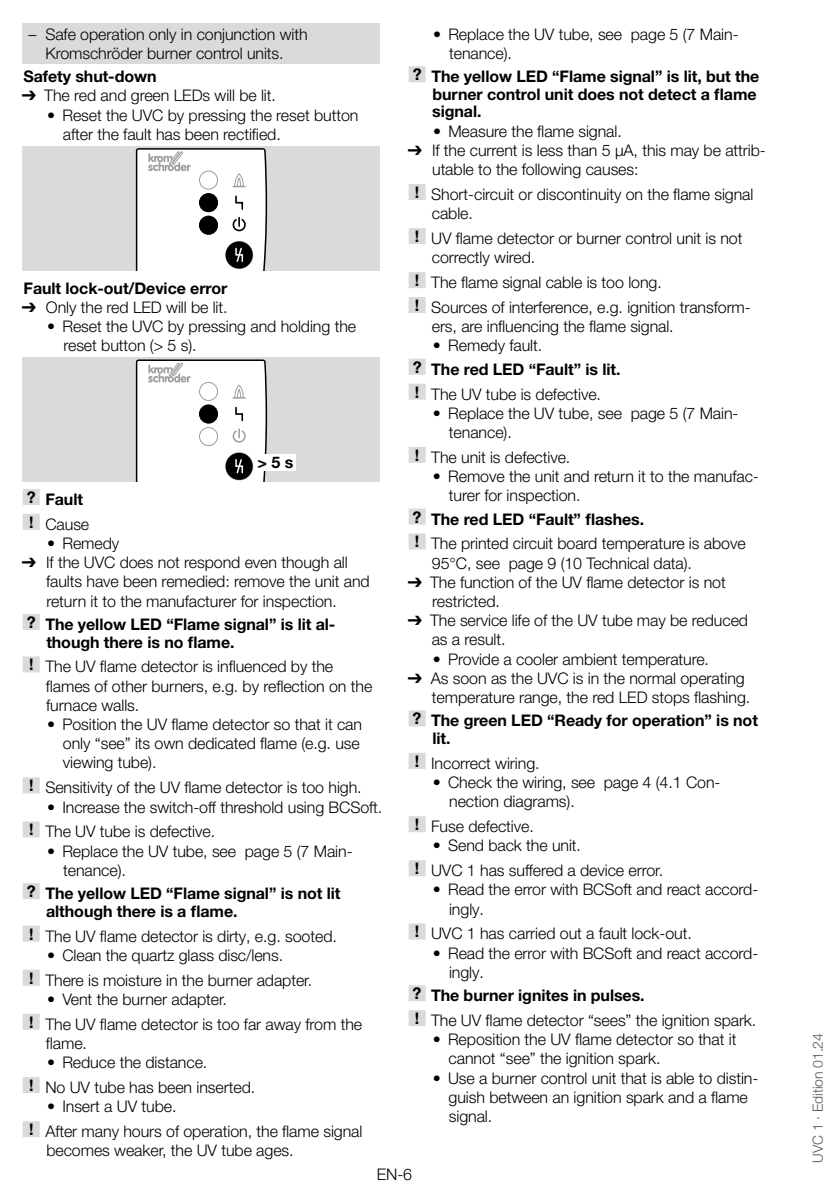
<style>
.page{position:relative;width:840px;height:1191px;background:#fff}
.page>*{position:absolute;margin:0;border:0;box-sizing:border-box;transform-origin:0 0}
.t1{font:300 16px/19.2px "Helvetica Neue LT Pro";letter-spacing:-.005em;color:#000}
.t2{font:700 16px/17.6px "Helvetica Neue LT Pro";letter-spacing:-.005em;color:#000}
.t3{font:300 14px "Helvetica Neue LT Pro";letter-spacing:-.005em;color:#575756}
.s1{font-family:"Arial Unicode MS";font-weight:400}
.s2{font-weight:300}
.s3{font-weight:700}
</style>
<div class="page">
<div style="left:23px;top:23px;width:357px;height:41px;background:#dadada"></div>
<div style="left:23px;top:489px;width:17px;height:16px;background:#dadada"></div>
<div style="left:23px;top:514px;width:17px;height:16px;background:#dadada"></div>
<div style="left:23px;top:614px;width:17px;height:16px;background:#dadada"></div>
<div style="left:23px;top:656px;width:17px;height:16px;background:#dadada"></div>
<div style="left:23px;top:777px;width:17px;height:16px;background:#dadada"></div>
<div style="left:23px;top:821px;width:17px;height:16px;background:#dadada"></div>
<div style="left:23px;top:883px;width:17px;height:16px;background:#dadada"></div>
<div style="left:23px;top:925px;width:17px;height:16px;background:#dadada"></div>
<div style="left:23px;top:969px;width:17px;height:16px;background:#dadada"></div>
<div style="left:23px;top:1013px;width:17px;height:16px;background:#dadada"></div>
<div style="left:23px;top:1077px;width:17px;height:16px;background:#dadada"></div>
<div style="left:23px;top:1121px;width:17px;height:16px;background:#dadada"></div>
<div style="left:23px;top:146px;width:357px;height:124px;background:#dadada"></div>
<svg style="left:136px;top:148px;width:131px;height:122px;background:#e0e0e0"></svg>
<div style="left:23px;top:357px;width:357px;height:125px;background:#dadada"></div>
<div style="left:256px;top:454px;width:39px;height:17px;background:#fff"></div>
<svg style="left:136px;top:359px;width:131px;height:123px;background:#e5e5e5"></svg>
<div style="left:408px;top:66px;width:17px;height:16px;background:#dadada"></div>
<div style="left:408px;top:184px;width:17px;height:16px;background:#dadada"></div>
<div style="left:408px;top:228px;width:17px;height:16px;background:#dadada"></div>
<div style="left:408px;top:272px;width:17px;height:16px;background:#dadada"></div>
<div style="left:408px;top:297px;width:17px;height:16px;background:#dadada"></div>
<div style="left:408px;top:359px;width:17px;height:16px;background:#dadada"></div>
<div style="left:408px;top:383px;width:17px;height:16px;background:#dadada"></div>
<div style="left:408px;top:447px;width:17px;height:16px;background:#dadada"></div>
<div style="left:408px;top:508px;width:17px;height:16px;background:#dadada"></div>
<div style="left:408px;top:533px;width:17px;height:16px;background:#dadada"></div>
<div style="left:408px;top:710px;width:17px;height:16px;background:#dadada"></div>
<div style="left:408px;top:753px;width:17px;height:16px;background:#dadada"></div>
<div style="left:408px;top:816px;width:17px;height:16px;background:#dadada"></div>
<div style="left:408px;top:860px;width:17px;height:16px;background:#dadada"></div>
<div style="left:408px;top:923px;width:17px;height:16px;background:#dadada"></div>
<div style="left:408px;top:985px;width:17px;height:16px;background:#dadada"></div>
<div style="left:408px;top:1010px;width:17px;height:16px;background:#dadada"></div>
<p class="t1" style="left:28px;top:24px;width:280px;text-align:center">– Safe operation only in conjunction with<br>Kromschröder burner control units.</p>
<p class="t2" style="left:23px;top:67px;width:135px">Safety shut-down</p>
<p class="t1" style="left:22px;top:86px;width:255px"><span class="s1">➔</span> The red and green LEDs will be lit.</p>
<p class="t1" style="left:63px;top:105px;width:297px;text-indent:-16px">• Reset the UVC by pressing the reset button after the fault has been rectified.</p>
<p class="t2" style="left:24px;top:279px;width:205px">Fault lock-out/Device error</p>
<p class="t1" style="left:22px;top:297px;width:207px"><span class="s1">➔</span> Only the red LED will be lit.</p>
<p class="t1" style="left:63px;top:316px;width:294px;text-indent:-16px">• Reset the UVC by pressing and holding the reset button (&gt; 5 s).</p>
<p class="t2" style="left:257px;top:453px;width:37px">&gt; 5 s</p>
<p class="t2" style="left:27px;top:486px;width:64px;line-height:24.8px">? Fault ! <span class="s2">Cause</span></p>
<p class="t1" style="left:47px;top:533px;width:74px">• Remedy</p>
<p class="t1" style="left:46px;top:552px;width:325px;text-indent:-24px"><span class="s1">➔</span> If the UVC does not respond even though all faults have been remedied: remove the unit and return it to the manufacturer for inspection.</p>
<p class="t2" style="left:46px;top:615px;width:290px;text-indent:-20px">? The yellow LED “Flame signal” is lit al&shy;though there is no flame.</p>
<p class="t1" style="left:46px;top:657px;width:328px;text-indent:-17px"><span class="s3">!</span> The UV flame detector is influenced by the flames of other burners, e.g. by reflection on the furnace walls.</p>
<p class="t1" style="left:63px;top:714px;width:300px;text-indent:-16px">• Position the UV flame detector so that it can only “see” its own dedicated flame (e.g. use viewing tube).</p>
<p class="t1" style="left:29px;top:777px;width:334px"><span class="s3">!</span> Sensitivity of the UV flame detector is too high.</p>
<p class="t1" style="left:29px;top:794px;width:354px;line-height:24.8px;text-indent:18px">• Increase the switch-off threshold using BCSoft. <span class="s3">!</span> The UV tube is defective.</p>
<p class="t1" style="left:63px;top:841px;width:291px;text-indent:-16px">• Replace the UV tube, see page 5 (7 Main&shy;tenance).</p>
<p class="t2" style="left:46px;top:884px;width:296px;text-indent:-19px">? The yellow LED “Flame signal” is not lit although there is a flame.</p>
<p class="t1" style="left:29px;top:926px;width:309px"><span class="s3">!</span> The UV flame detector is dirty, e.g. sooted.</p>
<p class="t1" style="left:29px;top:942px;width:284px;line-height:24.8px;text-indent:18px">• Clean the quartz glass disc/lens.<br><span class="s3">!</span> There is moisture in the burner adapter.</p>
<p class="t1" style="left:29px;top:986px;width:334px;line-height:24.8px;text-indent:18px">• Vent the burner adapter.<br><span class="s3">!</span> The UV flame detector is too far away from the</p>
<p class="t1" style="left:46px;top:1033px;width:43px">flame.</p>
<p class="t1" style="left:29px;top:1049px;width:227px;line-height:24.8px;text-indent:18px">• Reduce the distance.<br><span class="s3">!</span> No UV tube has been inserted.</p>
<p class="t1" style="left:29px;top:1093px;width:335px;line-height:24.8px;text-indent:18px">• Insert a UV tube.<br><span class="s3">!</span> After many hours of operation, the flame signal</p>
<p class="t1" style="left:46px;top:1140px;width:249px">becomes weaker, the UV tube ages.</p>
<p class="t1" style="left:449px;top:24px;width:291px;text-indent:-16px">• Replace the UV tube, see page 5 (7 Main&shy;tenance).</p>
<p class="t2" style="left:432px;top:67px;width:328px;text-indent:-19px">? The yellow LED “Flame signal” is lit, but the burner control unit does not detect a flame signal.</p>
<p class="t1" style="left:433px;top:121px;width:190px">• Measure the flame signal.</p>
<p class="t1" style="left:432px;top:140px;width:335px;text-indent:-24px"><span class="s1">➔</span> If the current is less than 5 µA, this may be attrib&shy;utable to the following causes:</p>
<p class="t1" style="left:431px;top:184px;width:323px;text-indent:-17px"><span class="s3">!</span> Short-circuit or discontinuity on the flame signal cable.</p>
<p class="t1" style="left:431px;top:228px;width:312px;text-indent:-17px"><span class="s3">!</span> UV flame detector or burner control unit is not correctly wired.</p>
<p class="t1" style="left:414px;top:270px;width:337px;line-height:24.8px"><span class="s3">!</span> The flame signal cable is too long.<br><span class="s3">!</span> Sources of interference, e.g. ignition transform-</p>
<p class="t1" style="left:431px;top:316px;width:243px">ers, are influencing the flame signal.</p>
<p class="t1" style="left:432px;top:336px;width:111px">• Remedy fault.</p>
<p class="t2" style="left:412px;top:356px;width:209px;line-height:24.8px">? The red LED “Fault” is lit. ! <span class="s2">The UV tube is defective.</span></p>
<p class="t1" style="left:448px;top:403px;width:291px;text-indent:-16px">• Replace the UV tube, see page 5 (7 Main&shy;tenance).</p>
<p class="t1" style="left:414px;top:447px;width:157px"><span class="s3">!</span> The unit is defective.</p>
<p class="t1" style="left:448px;top:466px;width:311px;text-indent:-16px">• Remove the unit and return it to the manufac&shy;turer for inspection.</p>
<p class="t1" style="left:412px;top:506px;width:334px;line-height:24.8px"><span class="s3">? The red LED “Fault” flashes.<br>!</span> The printed circuit board temperature is above</p>
<p class="t1" style="left:431px;top:553px;width:261px">95°C, see page 9 (10 Technical data).</p>
<p class="t1" style="left:432px;top:572px;width:295px;text-indent:-24px"><span class="s1">➔</span> The function of the UV flame detector is not restricted.</p>
<p class="t1" style="left:431px;top:610px;width:318px;text-indent:-24px"><span class="s1">➔</span> The service life of the UV tube may be reduced as a result.</p>
<p class="t1" style="left:432px;top:649px;width:277px">• Provide a cooler ambient temperature.</p>
<p class="t1" style="left:431px;top:668px;width:320px;text-indent:-24px"><span class="s1">➔</span> As soon as the UVC is in the normal operating temperature range, the red LED stops flashing.</p>
<p class="t2" style="left:432px;top:711px;width:327px;text-indent:-20px">? The green LED “Ready for operation” is not lit.</p>
<p class="t1" style="left:414px;top:753px;width:126px"><span class="s3">!</span> Incorrect wiring.</p>
<p class="t1" style="left:449px;top:772px;width:272px;text-indent:-16px">• Check the wiring, see page 4 (4.1 Con&shy;nection diagrams).</p>
<p class="t1" style="left:414px;top:816px;width:120px"><span class="s3">!</span> Fuse defective.</p>
<p class="t1" style="left:414px;top:833px;width:250px;line-height:24.8px;text-indent:18px">• Send back the unit.<br><span class="s3">!</span> UVC 1 has suffered a device error.</p>
<p class="t1" style="left:449px;top:879px;width:310px;text-indent:-16px">• Read the error with BCSoft and react accord&shy;ingly.</p>
<p class="t1" style="left:414px;top:924px;width:278px"><span class="s3">!</span> UVC 1 has carried out a fault lock-out.</p>
<p class="t1" style="left:449px;top:943px;width:310px;text-indent:-16px">• Read the error with BCSoft and react accord&shy;ingly.</p>
<p class="t1" style="left:412px;top:982px;width:345px;line-height:24.8px"><span class="s3">? The burner ignites in pulses.<br>!</span> The UV flame detector “sees” the ignition spark.</p>
<p class="t1" style="left:448px;top:1029px;width:289px;text-indent:-16px">• Reposition the UV flame detector so that it cannot “see” the ignition spark.</p>
<p class="t1" style="left:448px;top:1068px;width:311px;text-indent:-16px">• Use a burner control unit that is able to distin&shy;guish between an ignition spark and a flame signal.</p>
<p class="t1" style="left:376px;top:1164px;width:37px">EN-6</p>
<p class="t3" style="left:809px;top:1162px;width:131px;rotate:-90deg">UVC 1 · Edition 01.24</p>
</div>
